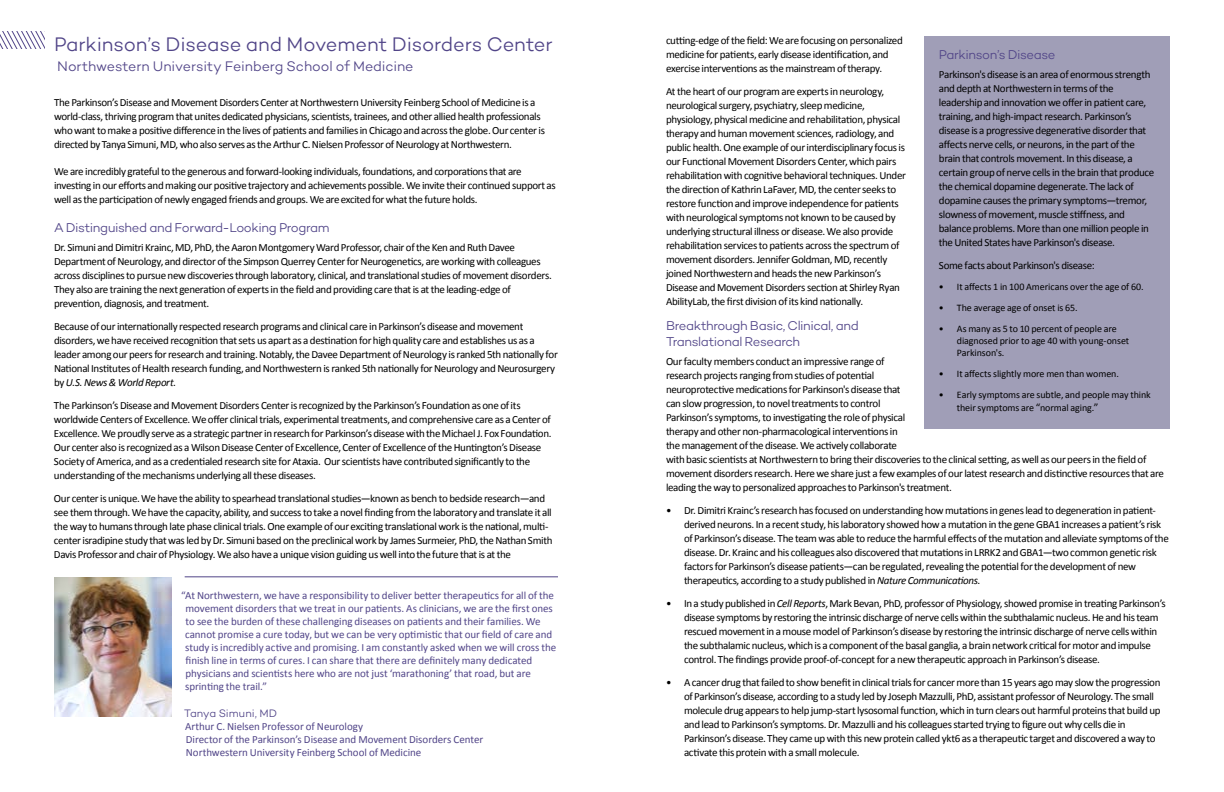
<style>
.page{position:relative;width:1224px;height:792px;background:#fff}
.page>*{position:absolute;margin:0;border:0;box-sizing:border-box;transform-origin:0 0}
.t1{font:300 20px "Campton";letter-spacing:-.005em;color:#514588}
.t2{font:300 14.1px "Campton";letter-spacing:-.005em;color:#514588}
.t3{font:300 13px/16px "Campton";letter-spacing:-.03em;color:#514588}
.t4{font:11px/14px "Calibri";letter-spacing:-.03em;color:#000}
.t5{font:11px/13px "Calibri";letter-spacing:-.005em;color:#514588}
.t6{font:300 11px "Campton";color:#514588}
.t7{font:10px/12px "Calibri";letter-spacing:-.005em;color:#000}
.s1{font-style:italic}
.s2{font-size:11px}
</style>
<div class="page">
<img style="left:54px;top:577px;width:118px;height:140px">
<div style="left:925px;top:36px;width:245px;height:392px;background:#a09eb7"></div>
<svg style="left:0;top:31px;width:45px;height:18px"></svg>
<hr style="left:185px;top:577px;width:373px;height:1px;background:#514588">
<h1 class="t1" style="left:54px;top:32px;width:500px">Parkinson’s Disease and Movement Disorders Center</h1>
<p class="t2" style="left:57px;top:58px;width:358px">Northwestern University Feinberg School of Medicine</p>
<p class="t4" style="left:54px;top:95px;width:492px">The Parkinson’s Disease and Movement Disorders Center at Northwestern University Feinberg School of Medicine is a world-class, thriving program that unites dedicated physicians, scientists, trainees, and other allied health professionals who want to make a positive difference in the lives of patients and families in Chicago and across the globe. Our center is directed by Tanya Simuni, MD, who also serves as the Arthur C. Nielsen Professor of Neurology at Northwestern.</p>
<p class="t4" style="left:54px;top:164px;width:503px">We are incredibly grateful to the generous and forward-looking individuals, foundations, and corporations that are investing in our efforts and making our positive trajectory and achievements possible. We invite their continued support as well as the participation of newly engaged friends and groups. We are excited for what the future holds.</p>
<p class="t3" style="left:54px;top:220px;width:277px">A Distinguished and Forward-Looking Program</p>
<p class="t4" style="left:54px;top:240px;width:499px">Dr. Simuni and Dimitri Krainc, MD, PhD, the Aaron Montgomery Ward Professor, chair of the Ken and Ruth Davee Department of Neurology, and director of the Simpson Querrey Center for Neurogenetics, are working with colleagues across disciplines to pursue new discoveries through laboratory, clinical, and translational studies of movement disorders.<br>They also are training the next generation of experts in the field and providing care that is at the leading-edge of prevention, diagnosis, and treatment.</p>
<p class="t4" style="left:54px;top:319px;width:505px">Because of our internationally respected research programs and clinical care in Parkinson’s disease and movement disorders, we have received recognition that sets us apart as a destination for high quality care and establishes us as a leader among our peers for research and training. Notably, the Davee Department of Neurology is ranked 5th nationally for National Institutes of Health research funding, and Northwestern is ranked 5th nationally for Neurology and Neurosurgery by <span class="s1">U.S. News &amp; World Report</span>.</p>
<p class="t4" style="left:54px;top:398px;width:499px">The Parkinson’s Disease and Movement Disorders Center is recognized by the Parkinson’s Foundation as one of its worldwide Centers of Excellence. We offer clinical trials, experimental treatments, and comprehensive care as a Center of Excellence. We proudly serve as a strategic partner in research for Parkinson’s disease with the Michael J. Fox Foundation.<br>Our center also is recognized as a Wilson Disease Center of Excellence, Center of Excellence of the Huntington’s Disease Society of America, and as a credentialed research site for Ataxia. Our scientists have contributed significantly to the understanding of the mechanisms underlying all these diseases.</p>
<p class="t4" style="left:54px;top:491px;width:500px">Our center is unique. We have the ability to spearhead translational studies—known as bench to bedside research—and see them through. We have the capacity, ability, and success to take a novel finding from the laboratory and translate it all the way to humans through late phase clinical trials. One example of our exciting translational work is the national, multi&shy;center isradipine study that was led by Dr. Simuni based on the preclinical work by James Surmeier, PhD, the Nathan Smith Davis Professor and chair of Physiology. We also have a unique vision guiding us well into the future that is at the</p>
<p class="t5" style="left:185px;top:589px;width:373px;text-indent:-4px">“At Northwestern, we have a responsibility to deliver better therapeutics for all of the movement disorders that we treat in our patients. As clinicians, we are the first ones to see the burden of these challenging diseases on patients and their families. We cannot promise a cure today, but we can be very optimistic that our field of care and study is incredibly active and promising. I am constantly asked when we will cross the finish line in terms of cures. I can share that there are definitely many dedicated physicians and scientists here who are not just ‘marathoning’ that road, but are sprinting the trail.”</p>
<p class="t6" style="left:184px;top:706px;width:94px">Tanya Simuni, MD</p>
<p class="t5" style="left:185px;top:719px;width:300px">Arthur C. Nielsen Professor of Neurology<br>Director of the Parkinson’s Disease and Movement Disorders Center<br>Northwestern University Feinberg School of Medicine</p>
<p class="t4" style="left:666px;top:33px;width:238px">cutting-edge of the field: We are focusing on personalized medicine for patients, early disease identification, and exercise interventions as the mainstream of therapy.</p>
<p class="t4" style="left:666px;top:84px;width:241px">At the heart of our program are experts in neurology, neurological surgery, psychiatry, sleep medicine, physiology, physical medicine and rehabilitation, physical therapy and human movement sciences, radiology, and public health. One example of our interdisciplinary focus is our Functional Movement Disorders Center, which pairs rehabilitation with cognitive behavioral techniques. Under the direction of Kathrin LaFaver, MD, the center seeks to restore function and improve independence for patients with neurological symptoms not known to be caused by underlying structural illness or disease. We also provide rehabilitation services to patients across the spectrum of movement disorders. Jennifer Goldman, MD, recently joined Northwestern and heads the new Parkinson’s Disease and Movement Disorders section at Shirley Ryan AbilityLab, the first division of its kind nationally.</p>
<p class="t3" style="left:666px;top:318px;width:194px">Breakthrough Basic, Clinical, and<br>Translational Research</p>
<p class="t4" style="left:666px;top:354px;width:500px">Our faculty members conduct an impressive range of<br>research projects ranging from studies of potential<br>neuroprotective medications for Parkinson's disease that<br>can slow progression, to novel treatments to control<br>Parkinson’s symptoms, to investigating the role of physical<br>therapy and other non-pharmacological interventions in<br>the management of the disease. We actively collaborate<br>with basic scientists at Northwestern to bring their discoveries to the clinical setting, as well as our peers in the field of movement disorders research. Here we share just a few examples of our latest research and distinctive resources that are leading the way to personalized approaches to Parkinson's treatment.</p>
<p class="t4" style="left:684px;top:503px;width:486px;text-indent:-18px">• Dr. Dimitri Krainc’s research has focused on understanding how mutations in genes lead to degeneration in patient&shy;derived neurons. In a recent study, his laboratory showed how a mutation in the gene GBA1 increases a patient’s risk of Parkinson’s disease. The team was able to reduce the harmful effects of the mutation and alleviate symptoms of the disease. Dr. Krainc and his colleagues also discovered that mutations in LRRK2 and GBA1—two common genetic risk factors for Parkinson’s disease patients—can be regulated, revealing the potential for the development of new therapeutics, according to a study published in <span class="s1">Nature Communications</span>.</p>
<p class="t4" style="left:684px;top:596px;width:483px;text-indent:-18px">• In a study published in <span class="s1">Cell Reports</span>, Mark Bevan, PhD, professor of Physiology, showed promise in treating Parkinson’s disease symptoms by restoring the intrinsic discharge of nerve cells within the subthalamic nucleus. He and his team rescued movement in a mouse model of Parkinson’s disease by restoring the intrinsic discharge of nerve cells within the subthalamic nucleus, which is a component of the basal ganglia, a brain network critical for motor and impulse control. The findings provide proof-of-concept for a new therapeutic approach in Parkinson’s disease.</p>
<p class="t4" style="left:684px;top:675px;width:478px;text-indent:-18px">• A cancer drug that failed to show benefit in clinical trials for cancer more than 15 years ago may slow the progression of Parkinson’s disease, according to a study led by Joseph Mazzulli, PhD, assistant professor of Neurology. The small molecule drug appears to help jump-start lysosomal function, which in turn clears out harmful proteins that build up and lead to Parkinson’s symptoms. Dr. Mazzulli and his colleagues started trying to figure out why cells die in Parkinson’s disease. They came up with this new protein called ykt6 as a therapeutic target and discovered a way to activate this protein with a small molecule.</p>
<p class="t3" style="left:939px;top:47px;width:118px">Parkinson’s Disease</p>
<p class="t4" style="left:939px;top:67px;width:217px">Parkinson's disease is an area of enormous strength and depth at Northwestern in terms of the leadership and innovation we offer in patient care, training, and high-impact research. Parkinson’s disease is a progressive degenerative disorder that affects nerve cells, or neurons, in the part of the brain that controls movement. In this disease, a certain group of nerve cells in the brain that produce the chemical dopamine degenerate. The lack of dopamine causes the primary symptoms—tremor, slowness of movement, muscle stiffness, and balance problems. More than one million people in the United States have Parkinson's disease.</p>
<p class="t4" style="left:939px;top:258px;width:157px">Some facts about Parkinson's disease:</p>
<p class="t7" style="left:939px;top:280px;width:206px">• It affects 1 in 100 Americans over the age of 60.</p>
<p class="t7" style="left:939px;top:301px;width:140px">• The average age of onset is 65.</p>
<p class="t7" style="left:957px;top:322px;width:174px;text-indent:-18px">• As many as 5 to 10 percent of people are diagnosed prior to age 40 with young-onset<br>Parkinson's.</p>
<p class="t7" style="left:939px;top:367px;width:182px">• It affects slightly more men than women.</p>
<p class="t7" style="left:957px;top:388px;width:195px;line-height:13px;text-indent:-18px">• Early symptoms are subtle, and people may think their symptoms are <span class="s2">“</span>normal aging.<span class="s2">”</span></p>
</div>
